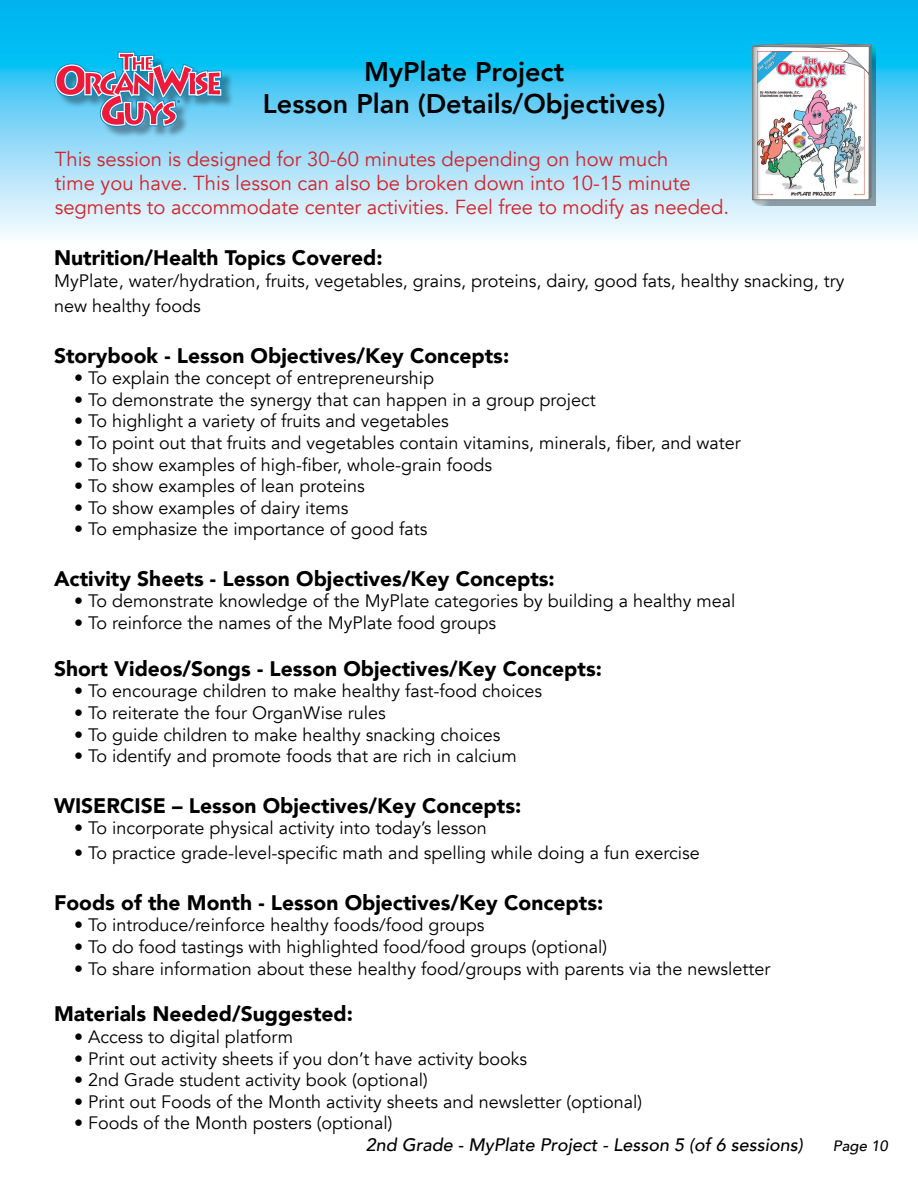
<style>
.page{position:relative;width:918px;height:1188px;background:#fff}
.page>*{position:absolute;margin:0;border:0;box-sizing:border-box;transform-origin:0 0}
.t1{font:800 27px/32.4px "Avenir";color:#000;text-align:center}
.t2{font:900 21px "Avenir";color:#000}
.t3{font:20.25px/24.3px "Avenir";color:#d2232a}
.t4{font:18px/25.2px "Avenir";color:#000}
.t5{font:italic 500 18px "Avenir";color:#000}
.t6{font:italic 500 15px "Avenir";color:#000}
</style>
<div class="page">
<svg style="left:0;top:0;width:918px;height:236px;background:#6fd3f6"></svg>
<div style="left:56px;top:53px;width:178px;height:85px;background:#000;opacity:.35"></div>
<svg style="left:53px;top:50px;width:171px;height:78px;background:#7995ba"></svg>
<img style="left:741px;top:35px;width:134px;height:171px">
<img style="left:752px;top:43px;width:120px;height:157px">
<h1 class="t1" style="left:263px;top:55px;width:404px">MyPlate Project<br>Lesson Plan (Details/Objectives)</h1>
<p class="t3" style="left:55px;top:147px;width:676px">This session is designed for 30-60 minutes depending on how much<br>time you have. This lesson can also be broken down into 10-15 minute segments to accommodate center activities. Feel free to modify as needed.</p>
<p class="t2" style="left:54px;top:240px;width:330px">Nutrition/Health Topics Covered:</p>
<p class="t4" style="left:54px;top:269px;width:792px">MyPlate, water/hydration, fruits, vegetables, grains, proteins, dairy, good fats, healthy snacking, try new healthy foods</p>
<p class="t2" style="left:54px;top:337px;width:457px">Storybook - Lesson Objectives/Key Concepts:</p>
<p class="t4" style="left:74px;top:366px;width:362px">• To explain the concept of entrepreneurship</p>
<p class="t4" style="left:74px;top:387px;width:523px">• To demonstrate the synergy that can happen in a group project</p>
<p class="t4" style="left:74px;top:409px;width:376px">• To highlight a variety of fruits and vegetables</p>
<p class="t4" style="left:74px;top:431px;width:668px">• To point out that fruits and vegetables contain vitamins, minerals, fiber, and water</p>
<p class="t4" style="left:74px;top:452px;width:420px">• To show examples of high-fiber, whole-grain foods</p>
<p class="t4" style="left:74px;top:474px;width:292px">• To show examples of lean proteins</p>
<p class="t4" style="left:74px;top:495px;width:276px">• To show examples of dairy items</p>
<p class="t4" style="left:74px;top:517px;width:355px">• To emphasize the importance of good fats</p>
<p class="t2" style="left:54px;top:560px;width:502px">Activity Sheets - Lesson Objectives/Key Concepts:</p>
<p class="t4" style="left:74px;top:589px;width:663px">• To demonstrate knowledge of the MyPlate categories by building a healthy meal</p>
<p class="t4" style="left:74px;top:611px;width:424px">• To reinforce the names of the MyPlate food groups</p>
<p class="t2" style="left:54px;top:650px;width:550px">Short Videos/Songs - Lesson Objectives/Key Concepts:</p>
<p class="t4" style="left:74px;top:679px;width:470px">• To encourage children to make healthy fast-food choices</p>
<p class="t4" style="left:74px;top:701px;width:313px">• To reiterate the four OrganWise rules</p>
<p class="t4" style="left:74px;top:722px;width:428px">• To guide children to make healthy snacking choices</p>
<p class="t4" style="left:74px;top:744px;width:444px">• To identify and promote foods that are rich in calcium</p>
<p class="t2" style="left:54px;top:787px;width:469px">WISERCISE – Lesson Objectives/Key Concepts:</p>
<p class="t4" style="left:74px;top:816px;width:414px">• To incorporate physical activity into today’s lesson</p>
<p class="t4" style="left:74px;top:841px;width:627px">• To practice grade-level-specific math and spelling while doing a fun exercise</p>
<p class="t2" style="left:54px;top:884px;width:551px">Foods of the Month - Lesson Objectives/Key Concepts:</p>
<p class="t4" style="left:74px;top:913px;width:412px">• To introduce/reinforce healthy foods/food groups</p>
<p class="t4" style="left:74px;top:935px;width:535px">• To do food tastings with highlighted food/food groups (optional)</p>
<p class="t4" style="left:74px;top:956px;width:698px">• To share information about these healthy food/groups with parents via the newsletter</p>
<p class="t2" style="left:54px;top:996px;width:301px">Materials Needed/Suggested:</p>
<p class="t4" style="left:74px;top:1025px;width:221px">• Access to digital platform</p>
<p class="t4" style="left:74px;top:1046px;width:455px">• Print out activity sheets if you don’t have activity books</p>
<p class="t4" style="left:74px;top:1068px;width:355px">• 2nd Grade student activity book (optional)</p>
<p class="t4" style="left:74px;top:1089px;width:570px">• Print out Foods of the Month activity sheets and newsletter (optional)</p>
<p class="t4" style="left:74px;top:1111px;width:320px">• Foods of the Month posters (optional)</p>
<p class="t5" style="left:366px;top:1134px;width:439px">2nd Grade - MyPlate Project - Lesson 5 (of 6 sessions)</p>
<p class="t6" style="left:833px;top:1137px;width:57px">Page 10</p>
</div>
